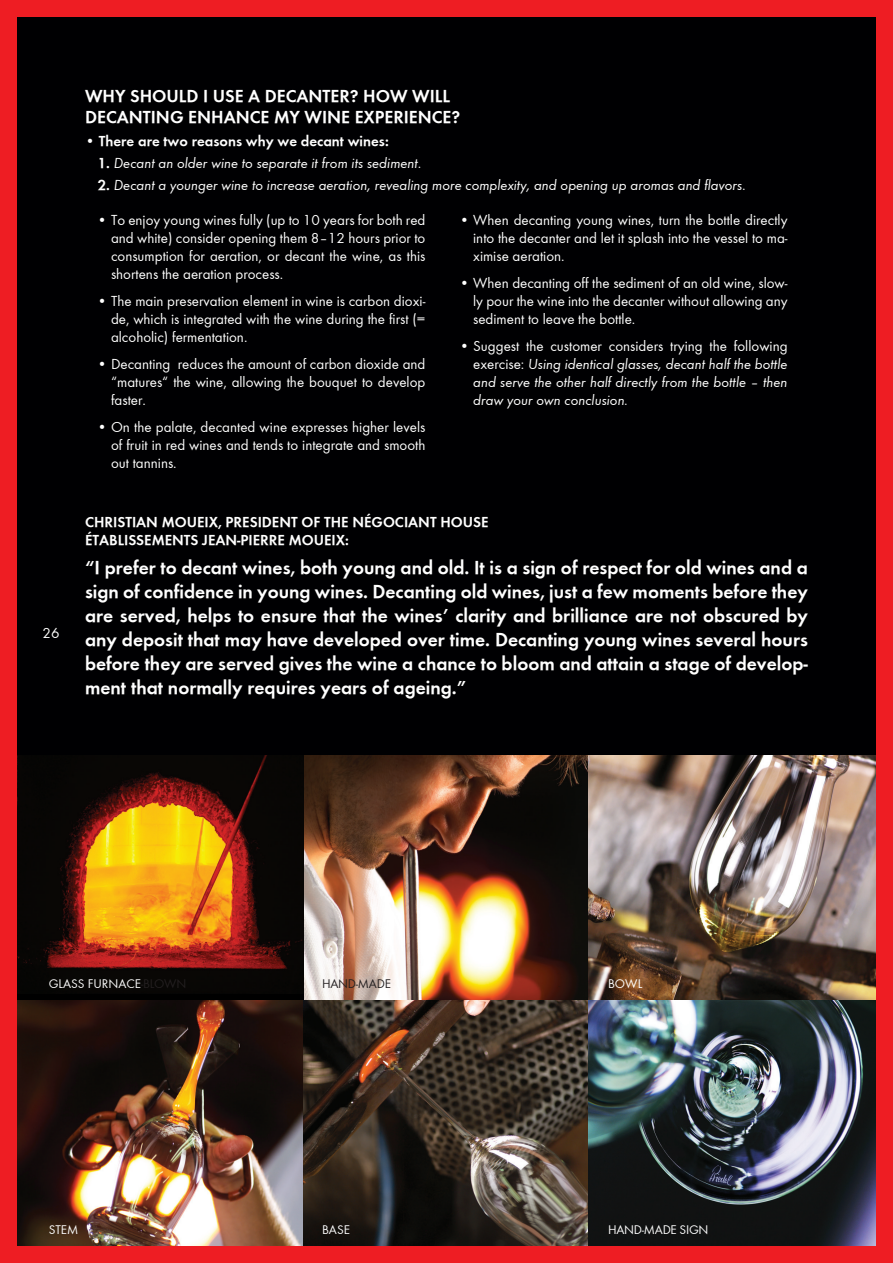
<style>
.page{position:relative;width:893px;height:1263px;background:#ee1d23}
.page>*{position:absolute;margin:0;border:0;box-sizing:border-box;transform-origin:0 0}
.t1{font:700 19.5px/24px "Function";color:#fff;text-align:justify}
.t2{font:700 18px/21.6px "Function";color:#fff}
.t3{font:15px/18px "Function";color:#fff;text-align:justify}
.t4{font:italic 15px/18px "Function";color:#fff;text-align:justify}
.t5{font:700 15px/18px "Function";color:#fff}
.t6{font:13.05px "Function";color:#fff}
.t7{font:13.05px "Function";letter-spacing:-.02em;color:#fff}
.t8{font:13.05px "Function";letter-spacing:-.02em;color:#231f20}
.s1{font-weight:700;font-style:normal}
.s2{font-style:normal}
.s3{color:#231f20}
</style>
<div class="page">
<div style="left:17px;top:17px;width:859px;height:1229px;background:#000002"></div>
<img style="left:303px;top:755px;width:572px;height:246px">
<img style="left:17px;top:756px;width:286px;height:214px">
<img style="left:17px;top:1001px;width:858px;height:245px">
<p class="t2" style="left:85px;top:85px;width:377px">WHY SHOULD I USE A DECANTER? HOW WILL<br>DECANTING ENHANCE MY WINE EXPERIENCE?</p>
<p class="t5" style="left:85px;top:131px;width:305px">• There are two reasons why we decant wines:</p>
<p class="t4" style="left:98px;top:154px;width:325px"><span class="s1">1.</span> Decant an older wine to separate it from its sediment.</p>
<p class="t4" style="left:98px;top:176px;width:650px"><span class="s1">2.</span> Decant a younger wine to increase aeration, revealing more complexity, and opening up aromas and flavors.</p>
<p class="t3" style="left:43px;top:624px;width:19px">26</p>
<p class="t3" style="left:111px;top:211px;width:316px;text-indent:-14px">• To enjoy young wines fully (up to 10 years for both red and white) consider opening them 8–12 hours prior to consumption for aeration, or decant the wine, as this shortens the aeration process.</p>
<p class="t3" style="left:111px;top:292px;width:316px;text-indent:-14px">• The main preservation element in wine is carbon dioxi&shy;de, which is integrated with the wine during the first (= alcoholic) fermentation.</p>
<p class="t3" style="left:111px;top:355px;width:316px;text-indent:-14px">• Decanting reduces the amount of carbon dioxide and “matures“ the wine, allowing the bouquet to develop faster.</p>
<p class="t3" style="left:111px;top:418px;width:316px;text-indent:-14px">• On the palate, decanted wine expresses higher levels of fruit in red wines and tends to integrate and smooth out tannins.</p>
<p class="t3" style="left:473px;top:211px;width:316px;text-indent:-14px">• When decanting young wines, turn the bottle directly into the decanter and let it splash into the vessel to ma&shy;ximise aeration.</p>
<p class="t3" style="left:473px;top:274px;width:316px;text-indent:-14px">• When decanting off the sediment of an old wine, slow&shy;ly pour the wine into the decanter without allowing any sediment to leave the bottle.</p>
<p class="t4" style="left:473px;top:337px;width:316px;text-indent:-14px"><span class="s2">• Suggest the customer considers trying the following exercise:</span> Using identical glasses, decant half the bottle and serve the other half directly from the bottle – then draw your own conclusion.</p>
<p class="t5" style="left:85px;top:513px;width:405px">CHRISTIAN MOUEIX, PRESIDENT OF THE NÉGOCIANT HOUSE<br>ÉTABLISSEMENTS JEAN-PIERRE MOUEIX:</p>
<p class="t1" style="left:85px;top:555px;width:724px">“I prefer to decant wines, both young and old. It is a sign of respect for old wines and a sign of confidence in young wines. Decanting old wines, just a few moments before they are served, helps to ensure that the wines’ clarity and brilliance are not obscured by any deposit that may have developed over time. Decanting young wines several hours before they are served gives the wine a chance to bloom and attain a stage of develop&shy;ment that normally requires years of ageing.”</p>
<p class="t6" style="left:49px;top:976px;width:139px">GLASS FURNACE<span class="s3">-BLOWN</span></p>
<p class="t6" style="left:49px;top:1222px;width:31px">STEM</p>
<p class="t8" style="left:322px;top:976px;width:70px">HAND-MADE</p>
<p class="t6" style="left:322px;top:1222px;width:29px">BASE</p>
<p class="t6" style="left:608px;top:976px;width:36px">BOWL</p>
<p class="t7" style="left:608px;top:1222px;width:102px">HAND-MADE SIGN</p>
</div>
